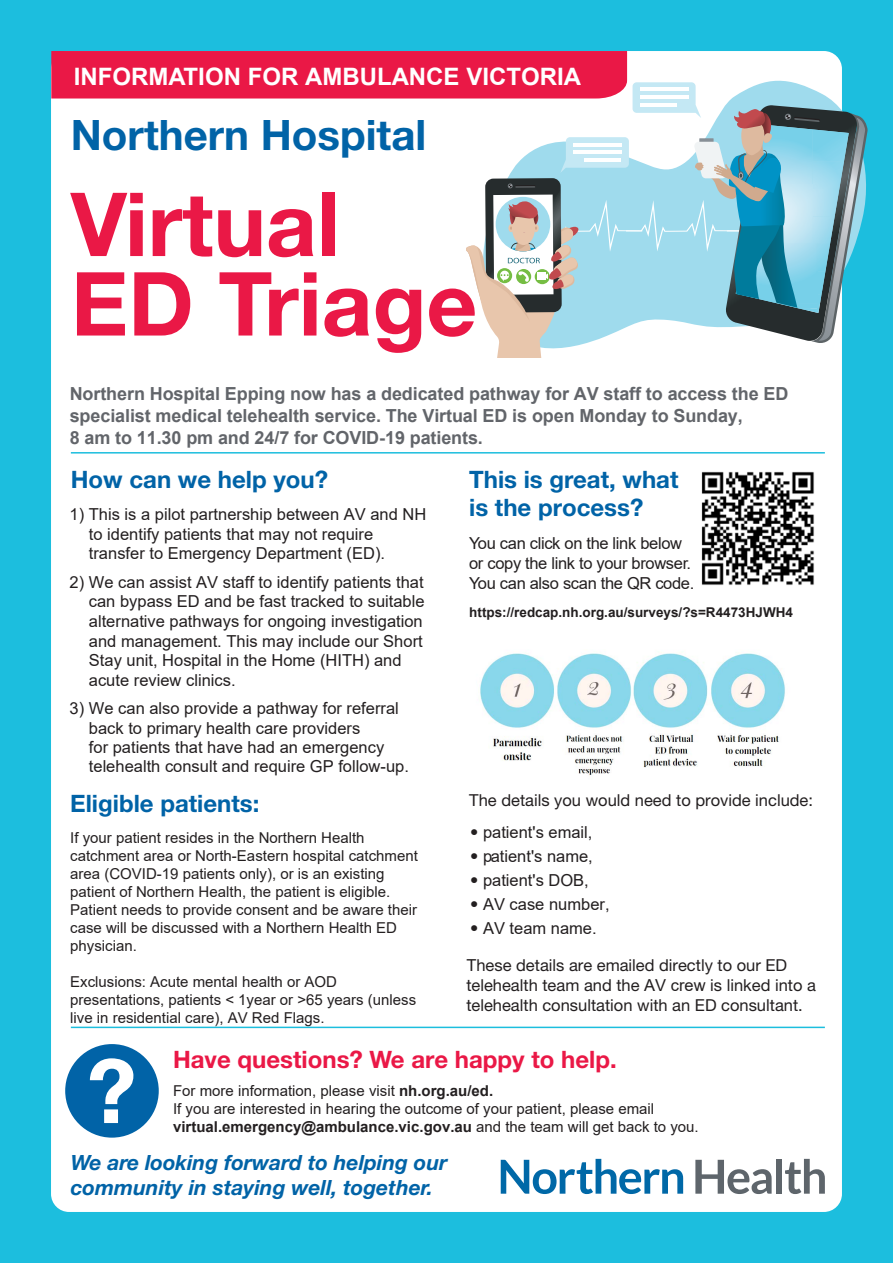
<style>
.page{position:relative;width:893px;height:1263px;background:#1cbede}
.page>*{position:absolute;margin:0;border:0;box-sizing:border-box;transform-origin:0 0}
.t1{font:700 88.5px/79.5px "Helvetica Neue";color:#ea1846}
.t2{font:700 88.5px "Helvetica Neue";color:#fff}
.t3{font:700 42px "Helvetica Neue";color:#0163a7}
.t4{font:700 24px/28.8px "Helvetica Neue";color:#0163a7}
.t5{font:700 24px "Helvetica Neue";color:#ea1846}
.t6{font:700 24px "Arial";color:#fff}
.t7{font:italic 700 21px/25.2px "Helvetica Neue";color:#0163a7}
.t8{font:700 18px/21.6px "Arial";letter-spacing:-.005em;color:#62656a}
.t9{font:16.5px/19.5px "Arial";color:#231f20}
.t10{font:16.5px/19.8px "Helvetica Neue";color:#231f20}
.t11{font:16.5px/19.8px "Arial";letter-spacing:-.02em;color:#231f20}
.t12{font:16.5px "Arial";color:#231f20}
.t13{font:15px/18px "Arial";color:#231f20}
.t14{font:700 13.5px "Arial";color:#231f20}
.s1{font-style:inherit}
.s2{font-family:"Helvetica Neue"}
.s3{font-family:"Arial"}
.s4{font-weight:700}
</style>
<div class="page">
<div style="left:51px;top:51px;width:791px;height:1161px;background:#fff;border-radius:18px"></div>
<svg style="left:501px;top:1159px;width:182px;height:35px"></svg>
<svg style="left:695px;top:1160px;width:77px;height:34px"></svg>
<div style="left:776px;top:1159px;width:6px;height:35px;background:#5e656b"></div>
<svg style="left:785px;top:1159px;width:40px;height:35px"></svg>
<div style="left:65px;top:1044px;width:94px;height:93px;background:#0163a7;border-radius:50%"></div>
<hr style="left:71px;top:452px;width:754px;height:2px;background:#1cbede">
<hr style="left:71px;top:1027px;width:754px;height:1px;background:#1cbede">
<svg style="left:51px;top:51px;width:817px;height:307px"></svg>
<img style="left:701px;top:471px;width:113px;height:114px">
<img style="left:480px;top:653px;width:305px;height:123px">
<h3 class="t6" style="left:74px;top:60px;width:509px">INFORMATION FOR AMBULANCE VICTORIA</h3>
<h2 class="t3" style="left:71px;top:109px;width:357px">Northern Hospital</h2>
<h1 class="t1" style="left:71px;top:183px;width:408px">Virtual<br>ED Triage</h1>
<p class="t8" style="left:70px;top:383px;width:720px">Northern Hospital Epping now has a dedicated pathway for AV staff to access the ED specialist medical telehealth service. The Virtual ED is open Monday to Sunday,<br>8 am to 11.30 pm and 24/7 for COVID-19 patients.</p>
<h3 class="t4" style="left:71px;top:464px;width:259px">How can we help you?</h3>
<p class="t9" style="left:89px;top:505px;width:339px;text-indent:-19px">1) This is a pilot partnership between AV and NH to identify patients that may not require transfer to Emergency Department (ED).</p>
<p class="t9" style="left:89px;top:572px;width:337px;text-indent:-19px">2) We can assist AV staff to identify patients that can bypass ED and be fast tracked to suitable alternative pathways for ongoing investigation and management. This may include our Short Stay unit, Hospital in the Home (HITH) and acute review clinics.</p>
<p class="t9" style="left:89px;top:698px;width:322px;text-indent:-19px">3) We can also provide a pathway for referral back to primary health care providers<br>for patients that have had an emergency telehealth consult and require GP follow-up.</p>
<h3 class="t4" style="left:70px;top:788px;width:191px">Eligible patients:</h3>
<p class="t13" style="left:70px;top:828px;width:349px">If your patient resides in the <span class="s1">Northern Health catchment area or</span> North<span class="s1">-Eastern hospital</span> catchment area <span class="s1">(COVID-19 patients only),</span> or is an existing patient of Northern Health, the patient is eligible.<br>Patient needs to provide consent and <span class="s1">be</span> aware their case will be discussed with a Northern Health ED physician.</p>
<p class="t13" style="left:70px;top:972px;width:348px">Exclusions: Acute mental health or AOD presentations, patients &lt; 1year or &gt;65 years (unless live in residential care), AV Red Flags.</p>
<h3 class="t4" style="left:469px;top:464px;width:211px">This is great, what is the process?</h3>
<p class="t11" style="left:469px;top:533px;width:227px">You can click on the link below or copy the link to your browser.<br>You can also scan the QR code.</p>
<p class="t14" style="left:469px;top:602px;width:325px">https://redcap.nh.org.au/surveys/?s=R4473HJWH4</p>
<p class="t10" style="left:469px;top:790px;width:345px">The details you would need to provide include:</p>
<p class="t12" style="left:470px;top:821px;width:124px"><span class="s2">•</span> patient's email<span class="s1">,</span></p>
<p class="t9" style="left:470px;top:846px;width:124px"><span class="s2">•</span> patient's name,</p>
<p class="t9" style="left:470px;top:870px;width:120px"><span class="s2">•</span> patient's DOB,</p>
<p class="t9" style="left:470px;top:894px;width:141px"><span class="s2">•</span> AV case number,</p>
<p class="t9" style="left:470px;top:918px;width:128px"><span class="s2">•</span> AV team name.</p>
<p class="t10" style="left:466px;top:955px;width:351px"><span class="s3">T</span>hese details are emailed directly to our ED telehealth team and the <span class="s3">AV crew</span> is linked into a telehealth consultation with an ED consultant.</p>
<h1 class="t2" style="left:87px;top:1037px;width:51px">?</h1>
<h3 class="t5" style="left:173px;top:1045px;width:445px">Have questions? We are happy to help.</h3>
<p class="t13" style="left:173px;top:1081px;width:527px">For more information, please visit <span class="s4">nh.org.au/ed.<br></span>If you are interested in hearing the outcome of your patient, please email <span class="s4">virtual.emergency@ambulance.vic.gov.au</span> and the team will get back to you.</p>
<h3 class="t7" style="left:71px;top:1149px;width:378px">We are looking forward to helping our community in staying well, together.</h3>
</div>
